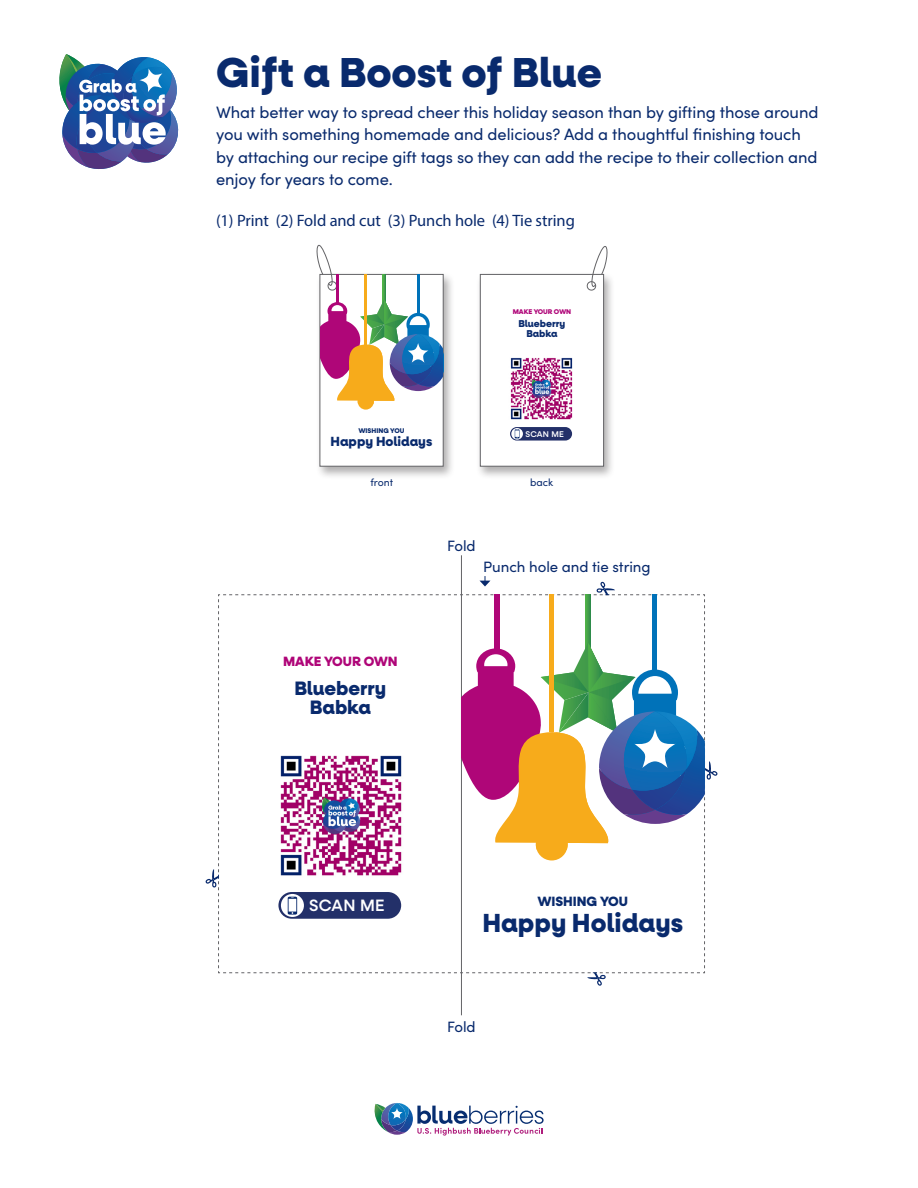
<style>
.page{position:relative;width:918px;height:1188px;background:#fff}
.page>*{position:absolute;margin:0;border:0;box-sizing:border-box;transform-origin:0 0}
.t1{font:800 42px "Neulis Alt";color:#092a6d}
.body_copy{font:800 26.25px "Neulis Alt";color:#092a6d}
.body_copy-2{font:800 19.5px/19.5px "Neulis Alt";color:#092a6d;text-align:center}
.t2{font:16.5px/22.5px "Sofia Pro";letter-spacing:-.005em;color:#092a6d}
.t3{font:16.5px "Myriad Pro";letter-spacing:-.005em;color:#092a6d}
.body_copy-3{font:500 16.5px "Neulis Alt";letter-spacing:.02em;color:#fff}
.body_copy-4{font:15px "Sofia Pro";letter-spacing:-.005em;color:#092a6d}
.body_copy-5{font:800 13.5px "Neulis Alt";color:#af0578}
.body_copy-6{font:800 13.5px "Neulis Alt";color:#092a6d}
.body_copy-7{font:800 13.35px "Neulis Alt";color:#092a6d}
.body_copy-8{font:10.5px "Sofia Pro";letter-spacing:-.005em;color:#092a6d}
.body_copy-9{font:800 9.9px "Neulis Alt";color:#092a6d}
.body_copy-10{font:500 8.4px "Neulis Alt";letter-spacing:.02em;color:#fff}
.body_copy-11{font:800 6.9px "Neulis Alt";color:#af0578}
.body_copy-12{font:800 6.9px "Neulis Alt";color:#092a6d}
</style>
<div class="page">
<svg style="left:59px;top:54px;width:120px;height:115px"></svg>
<svg style="left:374px;top:1103px;width:170px;height:33px"></svg>
<div style="left:476px;top:272px;width:139px;height:208px;background:#231f20;opacity:.36"></div>
<div style="left:480px;top:274px;width:124px;height:192px;background:#fff;border:1px solid #636366"></div>
<div style="left:316px;top:272px;width:139px;height:208px;background:#231f20;opacity:.36"></div>
<div style="left:320px;top:274px;width:123px;height:192px;background:#fff"></div>
<svg style="left:316px;top:244px;width:21px;height:47px"></svg>
<svg style="left:586px;top:246px;width:22px;height:45px"></svg>
<hr style="left:461px;top:555px;width:1px;height:460px;background:#636366">
<svg style="left:383px;top:275px;width:3px;height:24px"></svg>
<hr style="left:336px;top:275px;width:3px;height:28px;background:#af0678">
<svg style="left:358px;top:393px;width:16px;height:17px"></svg>
<hr style="left:364px;top:275px;width:3px;height:70px;background:#f7ab1b">
<hr style="left:417px;top:275px;width:2px;height:40px;background:#0072b9">
<svg style="left:320px;top:299px;width:123px;height:109px"></svg>
<svg style="left:206px;top:576px;width:512px;height:410px"></svg>
<div style="left:510px;top:427px;width:62px;height:14px;background:#233069;border-radius:7px"></div>
<svg style="left:511px;top:428px;width:12px;height:12px"></svg>
<img style="left:510px;top:357px;width:63px;height:63px">
<svg style="left:515px;top:429px;width:5px;height:9px"></svg>
<h1 class="t1" style="left:216px;top:47px;width:388px">Gift a Boost of Blue</h1>
<p class="t2" style="left:216px;top:100px;width:604px">What better way to spread cheer this holiday season than by gifting those around you with something homemade and delicious? Add a thoughtful finishing touch by attaching our recipe gift tags so they can add the recipe to their collection and enjoy for years to come.</p>
<p class="t3" style="left:216px;top:210px;width:360px">(1) Print (2) Fold and cut (3) Punch hole (4) Tie string</p>
<p class="body_copy-12" style="left:358px;top:426px;width:47px">WISHING YOU</p>
<p class="body_copy-7" style="left:331px;top:433px;width:103px">Happy Holidays</p>
<p class="body_copy-11" style="left:513px;top:308px;width:60px">MAKE YOUR OWN</p>
<p class="body_copy-9" style="left:518px;top:318px;width:48px">Blueberry</p>
<p class="body_copy-9" style="left:526px;top:328px;width:33px">Babka</p>
<p class="body_copy-10" style="left:526px;top:429px;width:40px">SCAN ME</p>
<p class="body_copy-8" style="left:371px;top:475px;width:24px">front</p>
<p class="body_copy-8" style="left:530px;top:475px;width:25px">back</p>
<p class="body_copy-5" style="left:283px;top:653px;width:116px">MAKE YOUR OWN</p>
<p class="body_copy-2" style="left:294px;top:679px;width:94px">Blueberry<br>Babka</p>
<p class="body_copy-4" style="left:447px;top:535px;width:30px">Fold</p>
<p class="body_copy-4" style="left:483px;top:555px;width:169px">Punch hole and tie string</p>
<p class="body_copy-3" style="left:309px;top:896px;width:77px">SCAN ME</p>
<p class="body_copy-6" style="left:537px;top:893px;width:92px">WISHING YOU</p>
<p class="body_copy" style="left:482px;top:908px;width:202px">Happy Holidays</p>
<p class="body_copy-4" style="left:447px;top:1016px;width:30px">Fold</p>
</div>
